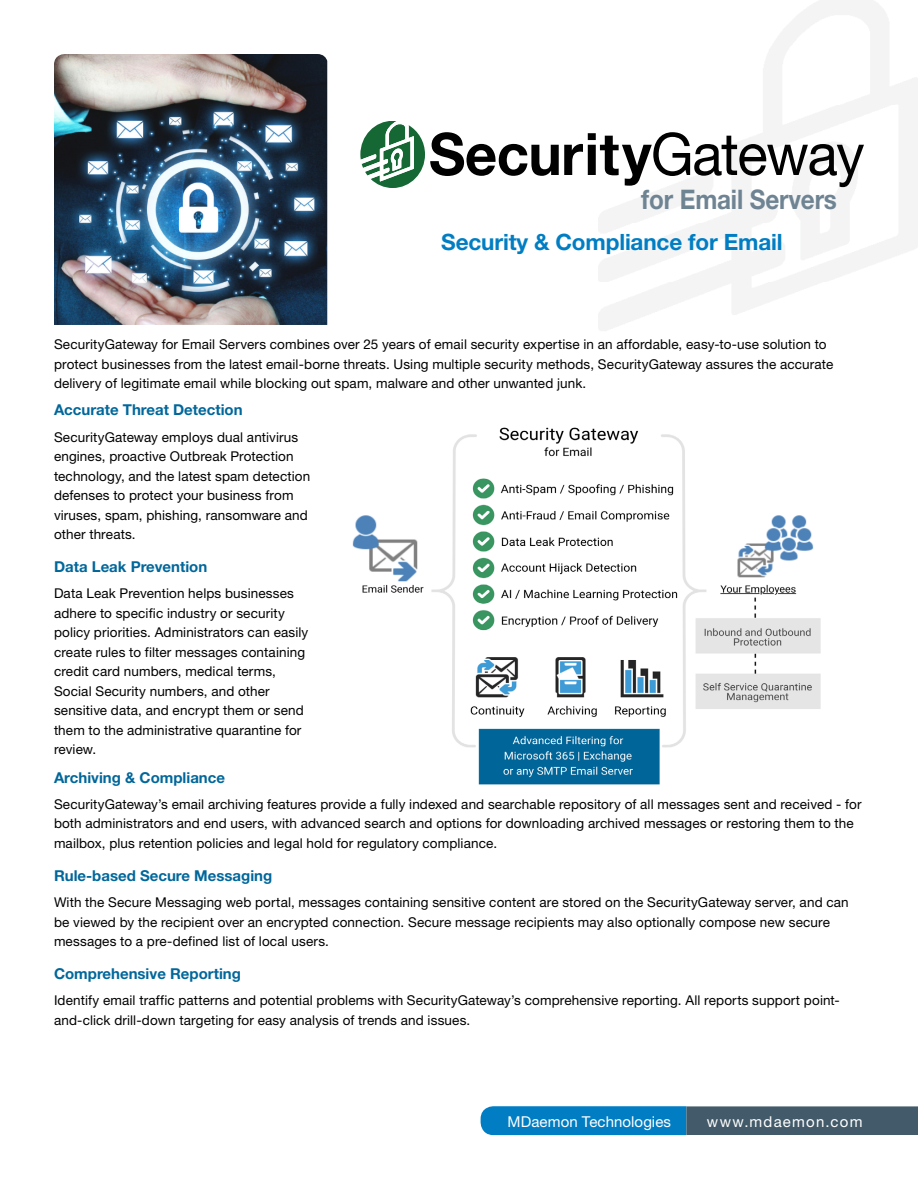
<style>
.page{position:relative;width:918px;height:1188px;background:#fff}
.page>*{position:absolute;margin:0;border:0;box-sizing:border-box;transform-origin:0 0}
.t1{font:700 27px "Helvetica Neue";letter-spacing:-.005em;color:#6f8493;scale:.9 1}
.t2{font:700 22.5px "Helvetica Neue";letter-spacing:-.005em;color:#007dc3}
.t3{font:700 15px "Helvetica Neue";color:#00679b}
.t4{font:15px "Helvetica Neue";letter-spacing:.01em;color:#fff}
.t5{font:15px "Helvetica Neue";letter-spacing:.08em;color:#fff}
.t6{font:13.5px/19.5px "Helvetica Neue";letter-spacing:.01em;color:#000}
</style>
<div class="page">
<img style="left:54px;top:54px;width:273px;height:271px">
<svg style="left:360px;top:121px;width:504px;height:67px"></svg>
<svg style="left:480px;top:1106px;width:206px;height:30px;background:#0d83c6"></svg>
<div style="left:687px;top:1107px;width:230px;height:27px;background:#425a69"></div>
<div style="left:686px;top:1106px;width:232px;height:29px;border:2px solid #425a69"></div>
<img style="left:352px;top:427px;width:469px;height:358px">
<h1 class="t1" style="left:641px;top:183px;width:219px">for Email Servers</h1>
<h2 class="t2" style="left:441px;top:228px;width:343px">Security &amp; Compliance for Email</h2>
<p class="t6" style="left:54px;top:335px;width:781px">SecurityGateway for Email Servers combines over 25 years of email security expertise in an affordable, easy-to-use solution to protect businesses from the latest email-borne threats. Using multiple security methods, SecurityGateway assures the accurate delivery of legitimate email while blocking out spam, malware and other unwanted junk.</p>
<p class="t3" style="left:54px;top:401px;width:190px">Accurate Threat Detection</p>
<p class="t6" style="left:54px;top:427px;width:258px">SecurityGateway employs dual antivirus engines, proactive Outbreak Protection technology, and the latest spam detection defenses to protect your business from viruses, spam, phishing, ransomware and other threats.</p>
<p class="t3" style="left:54px;top:558px;width:155px">Data Leak Prevention</p>
<p class="t6" style="left:54px;top:584px;width:256px">Data Leak Prevention helps businesses adhere to specific industry or security policy priorities. Administrators can easily create rules to filter messages containing credit card numbers, medical terms, Social Security numbers, and other sensitive data, and encrypt them or send them to the administrative quarantine for review.</p>
<p class="t3" style="left:54px;top:768px;width:173px">Archiving &amp; Compliance</p>
<p class="t6" style="left:54px;top:794px;width:809px">SecurityGateway’s email archiving features provide a fully indexed and searchable repository of all messages sent and received - for both administrators and end users, with advanced search and options for downloading archived messages or restoring them to the mailbox, plus retention policies and legal hold for regulatory compliance.</p>
<p class="t3" style="left:54px;top:866px;width:220px">Rule-based Secure Messaging</p>
<p class="t6" style="left:54px;top:892px;width:796px">With the Secure Messaging web portal, messages containing sensitive content are stored on the SecurityGateway server, and can be viewed by the recipient over an encrypted connection. Secure message recipients may also optionally compose new secure messages to a pre-defined list of local users.</p>
<p class="t3" style="left:54px;top:965px;width:188px">Comprehensive Reporting</p>
<p class="t6" style="left:54px;top:991px;width:787px">Identify email traffic patterns and potential problems with SecurityGateway’s comprehensive reporting. All reports support point&shy;and-click drill-down targeting for easy analysis of trends and issues.</p>
<p class="t4" style="left:508px;top:1112px;width:165px">MDaemon Technologies</p>
<p class="t5" style="left:707px;top:1112px;width:157px">www.mdaemon.com</p>
</div>
